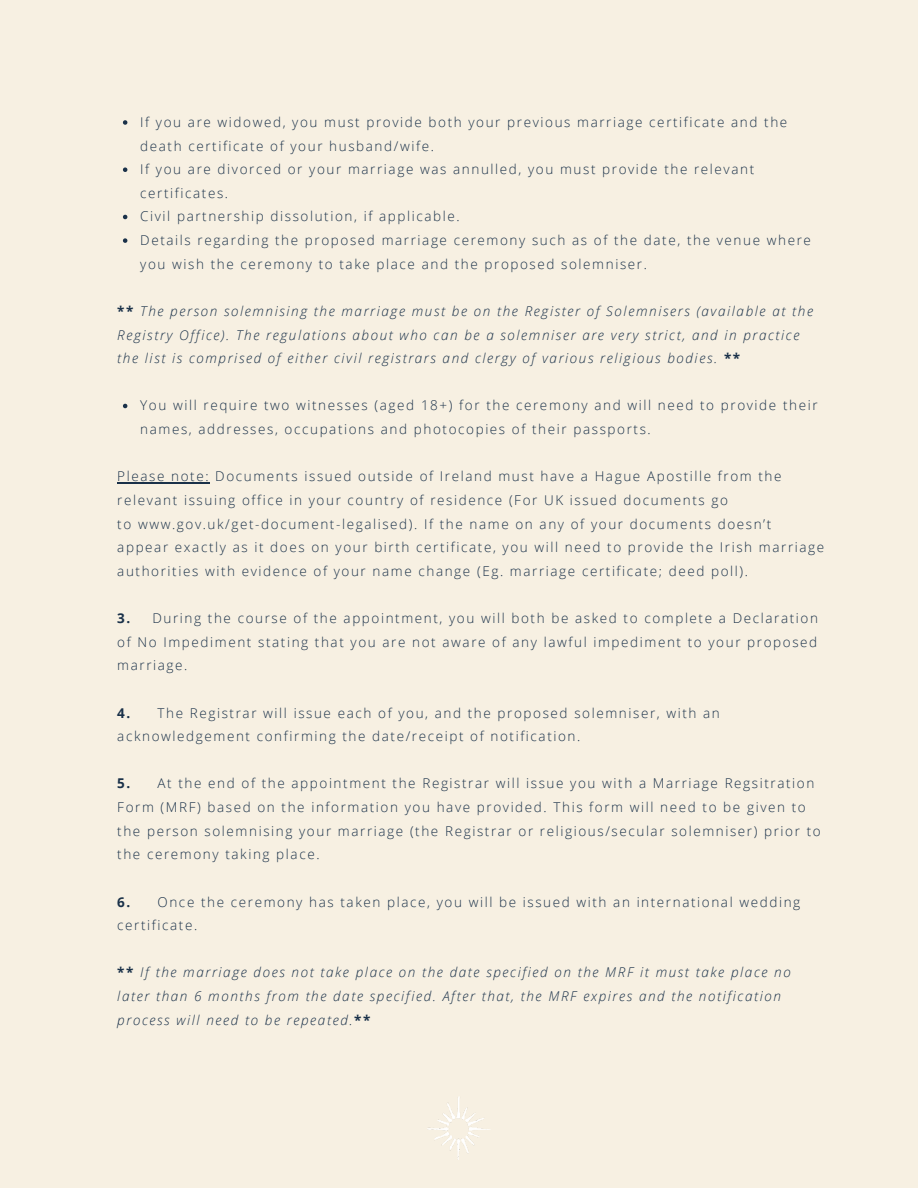
<style>
.page{position:relative;width:918px;height:1188px;background:#f7f0e2}
.page>*{position:absolute;margin:0;border:0;box-sizing:border-box;transform-origin:0 0}
.t1{font:300 13.5px/23.7px "Open Sans";letter-spacing:.12em;color:#1a3149}
.t2{font:italic 300 13.5px/23.7px "Open Sans";letter-spacing:.12em;color:#1a3149}
.t3{font:700 13.5px "Open Sans";color:#1a3149}
.s1{font-weight:700;font-style:normal}
</style>
<div class="page">
<svg style="left:123px;top:120px;width:4px;height:5px"></svg>
<svg style="left:123px;top:167px;width:4px;height:5px"></svg>
<svg style="left:123px;top:215px;width:4px;height:4px"></svg>
<svg style="left:123px;top:238px;width:4px;height:5px"></svg>
<svg style="left:123px;top:404px;width:4px;height:4px"></svg>
<hr style="left:117px;top:482px;width:93px;height:2px;background:#1a3149">
<img style="left:428px;top:1096px;width:62px;height:63px">
<p class="t1" style="left:140px;top:110px;width:672px">If you are widowed, you must provide both your previous marriage certificate and the death certificate of your husband/wife.<br>If you are divorced or your marriage was annulled, you must provide the relevant certificates.<br>Civil partnership dissolution, if applicable.<br>Details regarding the proposed marriage ceremony such as of the date, the venue where you wish the ceremony to take place and the proposed solemniser.</p>
<p class="t2" style="left:117px;top:299px;width:697px"><span class="s1">**</span> The person solemnising the marriage must be on the Register of Solemnisers (available at the<br>Registry Office). The regulations about who can be a solemniser are very strict, and in practice the list is comprised of either civil registrars and clergy of various religious bodies. <span class="s1">**</span></p>
<p class="t1" style="left:140px;top:393px;width:679px">You will require two witnesses (aged 18+) for the ceremony and will need to provide their names, addresses, occupations and photocopies of their passports.</p>
<p class="t1" style="left:117px;top:464px;width:709px">Please note: Documents issued outside of Ireland must have a Hague Apostille from the relevant issuing office in your country of residence (For UK issued documents go<br>to www.gov.uk/get-document-legalised). If the name on any of your documents doesn’t appear exactly as it does on your birth certificate, you will need to provide the Irish marriage authorities with evidence of your name change (Eg. marriage certificate; deed poll).</p>
<p class="t3" style="left:117px;top:609px;width:15px">3.</p>
<p class="t1" style="left:117px;top:606px;width:702px;text-align:justify;text-indent:35px">During the course of the appointment, you will both be asked to complete a Declaration of No Impediment stating that you are not aware of any lawful impediment to your proposed marriage.</p>
<p class="t3" style="left:117px;top:703px;width:15px">4.</p>
<p class="t1" style="left:117px;top:701px;width:604px;text-indent:40px">The Registrar will issue each of you, and the proposed solemniser, with an acknowledgement confirming the date/receipt of notification.</p>
<p class="t3" style="left:117px;top:774px;width:15px">5.</p>
<p class="t1" style="left:117px;top:771px;width:705px;text-indent:40px">At the end of the appointment the Registrar will issue you with a Marriage Regsitration Form (MRF) based on the information you have provided. This form will need to be given to the person solemnising your marriage (the Registrar or religious/secular solemniser) prior to the ceremony taking place.</p>
<p class="t3" style="left:117px;top:892px;width:15px">6.</p>
<p class="t1" style="left:117px;top:890px;width:685px;text-indent:40px">Once the ceremony has taken place, you will be issued with an international wedding certificate.</p>
<p class="t2" style="left:117px;top:960px;width:675px"><span class="s1">**</span> If the marriage does not take place on the date specified on the MRF it must take place no later than 6 months from the date specified. After that, the MRF expires and the notification process will need to be repeated.<span class="s1">**</span></p>
</div>
